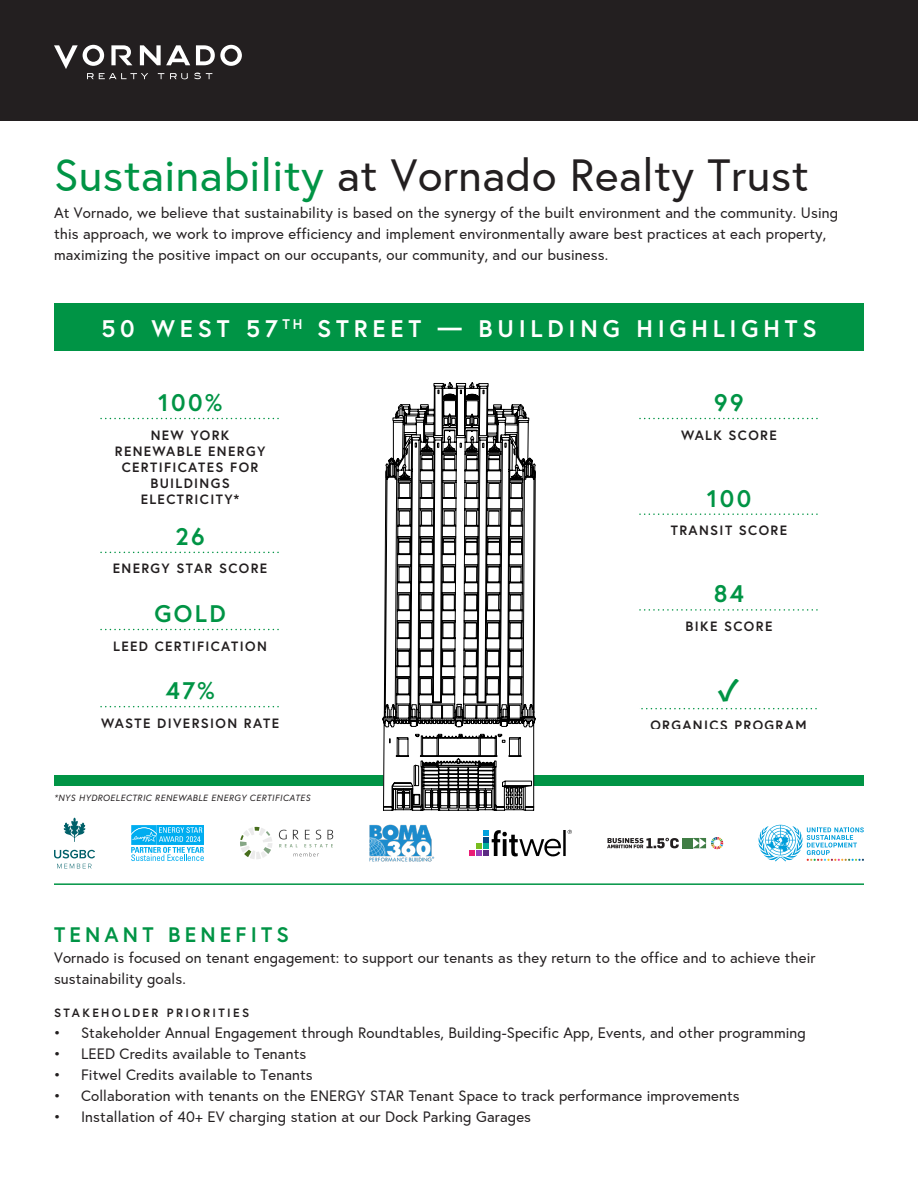
<style>
.page{position:relative;width:918px;height:1188px;background:#fff}
.page>*{position:absolute;margin:0;border:0;box-sizing:border-box;transform-origin:0 0}
.t1{font:45px "Europa";letter-spacing:.01em;color:#231f20}
.t2{font:700 33px "Source Code Pro";color:#009445}
.t3{font:700 24px "Europa";letter-spacing:.2em;color:#fff}
.t4{font:700 24px "Europa";letter-spacing:.1em;color:#009445}
.t5{font:700 21px "Europa";letter-spacing:.2em;color:#009445}
.t6{font:15px/21px "Europa";letter-spacing:.01em;color:#231f20}
.t7{font:700 13.5px/16.2px "Europa";letter-spacing:.1em;color:#231f20;text-align:center}
.t8{font:700 12px "Europa";letter-spacing:.2em;color:#231f20}
.t9{font:italic 9px "Europa";letter-spacing:.05em;color:#231f20}
.s1{color:#009445}
</style>
<div class="page">
<div style="left:0;top:0;width:918px;height:122px;background:#231f20"></div>
<svg style="left:54px;top:45px;width:188px;height:34px"></svg>
<div style="left:54px;top:775px;width:810px;height:11px;background:#009445"></div>
<svg style="left:382px;top:303px;width:154px;height:555px"></svg>
<div style="left:54px;top:304px;width:810px;height:47px;background:#009445"></div>
<hr style="left:54px;top:883px;width:810px;height:2px;background:#009445">
<svg style="left:758px;top:825px;width:106px;height:36px"></svg>
<svg style="left:279px;top:830px;width:54px;height:26px"></svg>
<svg style="left:240px;top:827px;width:32px;height:32px"></svg>
<svg style="left:469px;top:829px;width:103px;height:27px"></svg>
<div style="left:682px;top:838px;width:11px;height:10px;background:#407d45"></div>
<svg style="left:693px;top:837px;width:30px;height:12px"></svg>
<svg style="left:607px;top:838px;width:72px;height:10px"></svg>
<img style="left:369px;top:824px;width:65px;height:38px">
<svg style="left:63px;top:818px;width:23px;height:24px"></svg>
<svg style="left:54px;top:850px;width:41px;height:8px"></svg>
<svg style="left:57px;top:864px;width:35px;height:4px"></svg>
<svg style="left:131px;top:825px;width:73px;height:36px"></svg>
<svg style="left:100px;top:706px;width:179px;height:1px"></svg>
<svg style="left:100px;top:552px;width:179px;height:1px"></svg>
<svg style="left:639px;top:418px;width:179px;height:1px"></svg>
<svg style="left:639px;top:513px;width:179px;height:2px"></svg>
<svg style="left:639px;top:609px;width:179px;height:2px"></svg>
<svg style="left:100px;top:629px;width:179px;height:1px"></svg>
<svg style="left:100px;top:418px;width:179px;height:1px"></svg>
<svg style="left:641px;top:708px;width:176px;height:1px"></svg>
<p class="t1" style="left:54px;top:148px;width:756px"><span class="s1">Sustainability</span> at Vornado Realty Trust</p>
<p class="t6" style="left:54px;top:202px;width:786px">At Vornado, we believe that sustainability is based on the synergy of the built environment and the community. Using this approach, we work to improve efficiency and implement environmentally aware best practices at each property, maximizing the positive impact on our occupants, our community, and our business.</p>
<p class="t3" style="left:101px;top:312px;width:717px">50 WEST 57 <sup>TH</sup> STREET — BUILDING HIGHLIGHTS</p>
<p class="t4" style="left:158px;top:386px;width:66px">100%</p>
<p class="t7" style="left:115px;top:426px;width:152px">NEW YORK<br>RENEWABLE ENERGY<br>CERTIFICATES FOR<br>BUILDINGS<br>ELECTRICITY*</p>
<p class="t4" style="left:175px;top:520px;width:31px">26</p>
<p class="t7" style="left:113px;top:560px;width:156px">ENERGY STAR SCORE</p>
<p class="t4" style="left:154px;top:597px;width:73px">GOLD</p>
<p class="t7" style="left:113px;top:637px;width:155px">LEED CERTIFICATION</p>
<p class="t4" style="left:166px;top:674px;width:50px">47%</p>
<p class="t7" style="left:101px;top:714px;width:179px">WASTE DIVERSION RATE</p>
<p class="t9" style="left:54px;top:792px;width:258px">*NYS HYDROELECTRIC RENEWABLE ENERGY CERTIFICATES</p>
<p class="t4" style="left:714px;top:386px;width:31px">99</p>
<p class="t7" style="left:681px;top:426px;width:97px">WALK SCORE</p>
<p class="t4" style="left:707px;top:482px;width:46px">100</p>
<p class="t7" style="left:671px;top:522px;width:118px">TRANSIT SCORE</p>
<p class="t4" style="left:714px;top:578px;width:32px">84</p>
<p class="t7" style="left:686px;top:618px;width:88px">BIKE SCORE</p>
<p class="t2" style="left:719px;top:666px;width:21px">✓</p>
<p class="t7" style="left:650px;top:716px;width:158px">ORGANICS PROGRAM</p>
<p class="t5" style="left:54px;top:921px;width:237px">TENANT BENEFITS</p>
<p class="t6" style="left:54px;top:948px;width:763px">Vornado is focused on tenant engagement: to support our tenants as they return to the office and to achieve their sustainability goals.</p>
<p class="t8" style="left:54px;top:1005px;width:197px">STAKEHOLDER PRIORITIES</p>
<p class="t6" style="left:54px;top:1023px;width:753px">• Stakeholder Annual Engagement through Roundtables, Building-Specific App, Events, and other programming</p>
<p class="t6" style="left:54px;top:1044px;width:254px">• LEED Credits available to Tenants</p>
<p class="t6" style="left:54px;top:1065px;width:260px">• Fitwel Credits available to Tenants</p>
<p class="t6" style="left:54px;top:1086px;width:687px">• Collaboration with tenants on the ENERGY STAR Tenant Space to track performance improvements</p>
<p class="t6" style="left:54px;top:1107px;width:479px">• Installation of 40+ EV charging station at our Dock Parking Garages</p>
</div>
